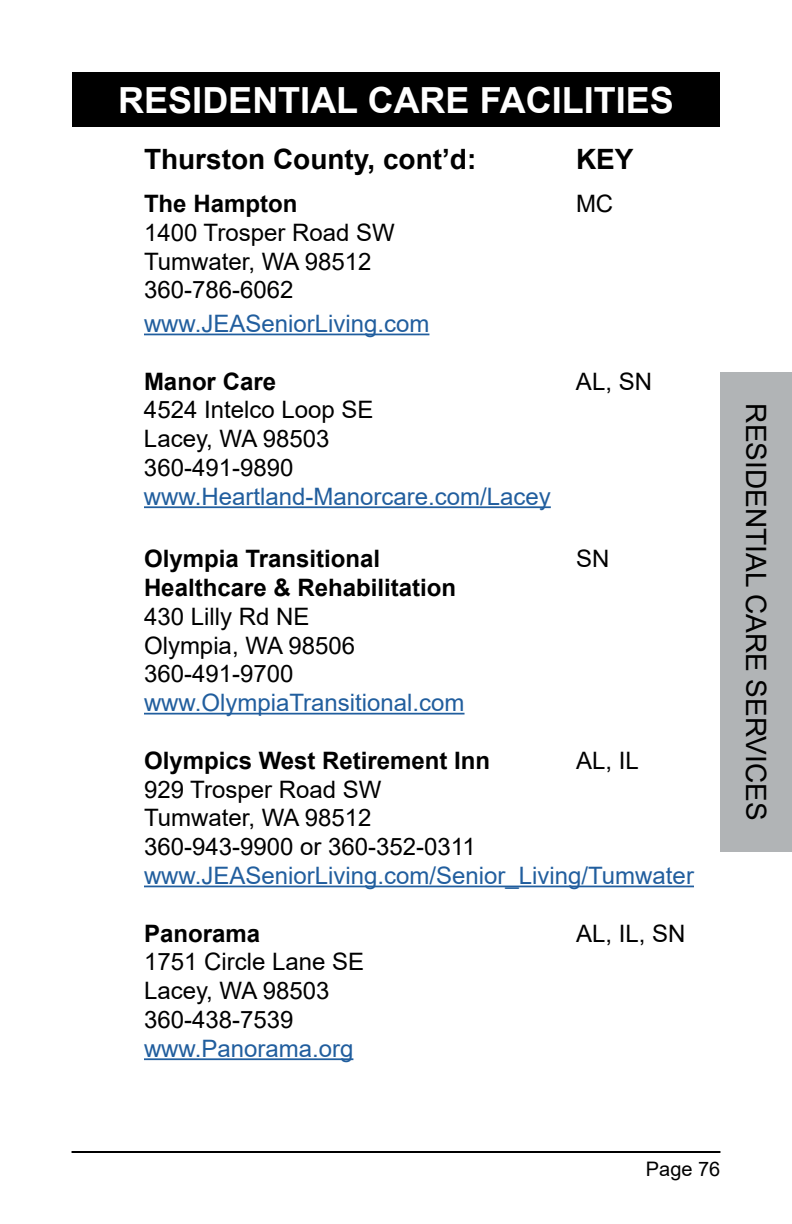
<style>
.page{position:relative;width:792px;height:1224px;background:#fff}
.page>*{position:absolute;margin:0;border:0;box-sizing:border-box;transform-origin:0 0}
.t1{font:700 36px "Arial";color:#fff}
.t2{font:700 28px "Arial";color:#000}
.t3{font:28px "Arial";color:#000}
.t4{font:24px/28.8px "Arial";color:#000}
.t5{font:24px "Arial";color:#215e9e}
.t6{font:700 24px "Arial";color:#000}
.t7{font:20px "Arial";color:#000}
</style>
<div class="page">
<div style="left:720px;top:372px;width:72px;height:480px;background:#b1b4b6"></div>
<div style="left:72px;top:72px;width:648px;height:55px;background:#000"></div>
<hr style="left:144px;top:334px;width:285px;height:1px;background:#215e9e">
<hr style="left:144px;top:506px;width:407px;height:2px;background:#215e9e">
<hr style="left:144px;top:713px;width:321px;height:2px;background:#215e9e">
<hr style="left:144px;top:886px;width:550px;height:1px;background:#215e9e">
<hr style="left:144px;top:1058px;width:209px;height:2px;background:#215e9e">
<hr style="left:72px;top:1151px;width:648px;height:2px;background:#000">
<h1 class="t1" style="left:118px;top:75px;width:557px">RESIDENTIAL CARE FACILITIES</h1>
<p class="t2" style="left:144px;top:139px;width:334px">Thurston County, cont’d:</p>
<p class="t2" style="left:576px;top:139px;width:59px">KEY</p>
<p class="t6" style="left:144px;top:187px;width:155px">The Hampton</p>
<p class="t4" style="left:576px;top:189px;width:39px">MC</p>
<p class="t4" style="left:144px;top:218px;width:252px">1400 Trosper Road SW<br>Tumwater, WA 98512<br>360-786-6062</p>
<p class="t5" style="left:144px;top:307px;width:287px">www.JEASeniorLiving.com</p>
<p class="t6" style="left:144px;top:364px;width:134px">Manor Care</p>
<p class="t4" style="left:576px;top:367px;width:78px">AL, SN</p>
<p class="t4" style="left:144px;top:395px;width:231px">4524 Intelco Loop SE<br>Lacey, WA 98503<br>360-491-9890</p>
<p class="t5" style="left:144px;top:480px;width:408px">www.Heartland-Manorcare.com/Lacey</p>
<p class="t6" style="left:144px;top:542px;width:238px">Olympia Transitional</p>
<p class="t4" style="left:576px;top:544px;width:35px">SN</p>
<p class="t6" style="left:144px;top:571px;width:314px">Healthcare &amp; Rehabilitation</p>
<p class="t4" style="left:144px;top:602px;width:213px">430 Lilly Rd NE<br>Olympia, WA 98506<br>360-491-9700</p>
<p class="t5" style="left:144px;top:686px;width:322px">www.OlympiaTransitional.com</p>
<p class="t6" style="left:144px;top:743px;width:348px">Olympics West Retirement Inn</p>
<p class="t4" style="left:576px;top:746px;width:64px">AL, IL</p>
<p class="t4" style="left:144px;top:775px;width:333px">929 Trosper Road SW<br>Tumwater, WA 98512<br>360-943-9900 or 360-352-0311</p>
<p class="t5" style="left:144px;top:859px;width:551px">www.JEASeniorLiving.com/Senior_Living/Tumwater</p>
<p class="t6" style="left:144px;top:916px;width:118px">Panorama</p>
<p class="t4" style="left:576px;top:919px;width:111px">AL, IL, SN</p>
<p class="t4" style="left:144px;top:947px;width:222px">1751 Circle Lane SE<br>Lacey, WA 98503<br>360-438-7539</p>
<p class="t5" style="left:144px;top:1032px;width:211px">www.Panorama.org</p>
<p class="t3" style="left:775px;top:403px;width:419px;rotate:90deg">RESIDENTIAL CARE SERVICES</p>
<p class="t7" style="left:646px;top:1156px;width:76px">Page 76</p>
</div>
